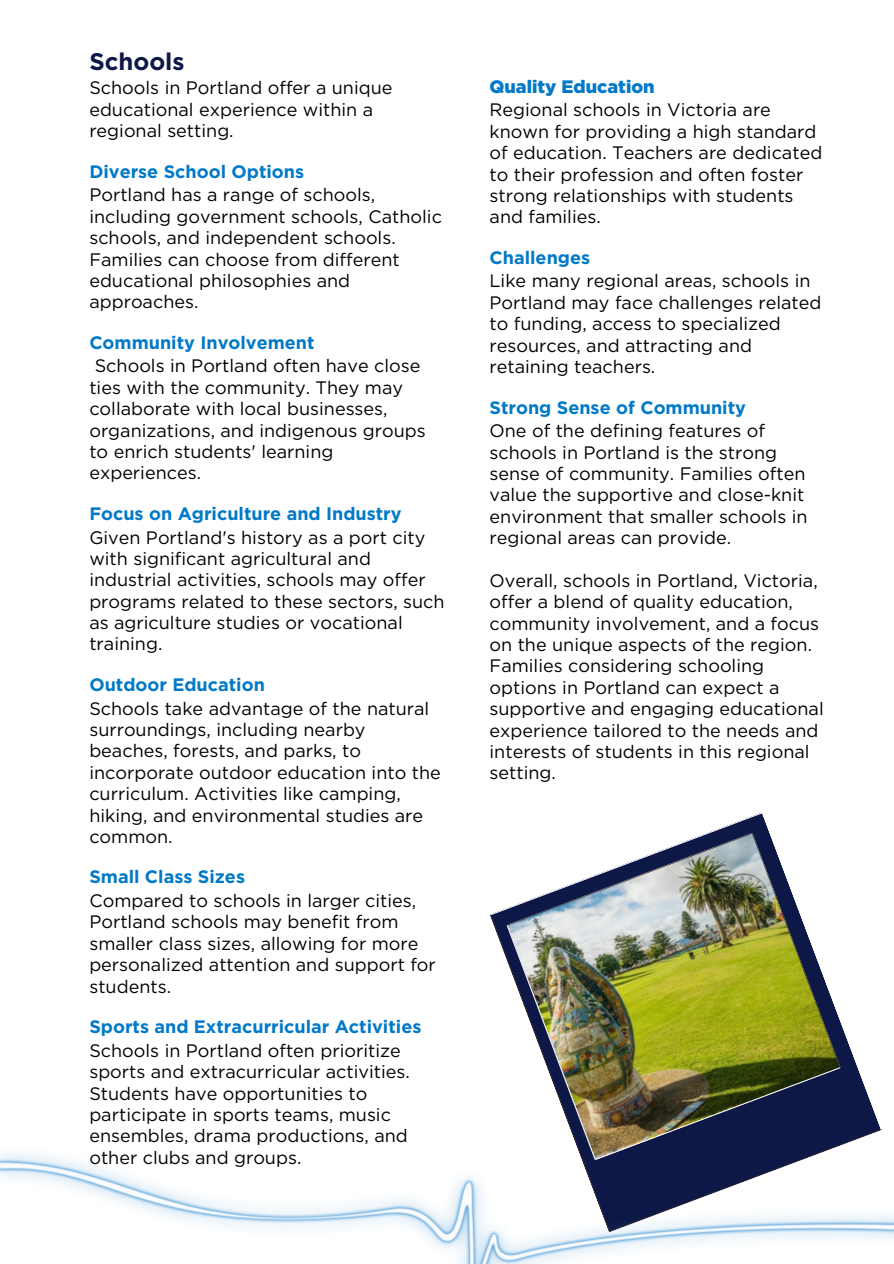
<style>
.page{position:relative;width:894px;height:1264px;background:#fff}
.page>*{position:absolute;margin:0;border:0;box-sizing:border-box;transform-origin:0 0}
.t1{font:700 24px "Gotham";color:#0d1846}
.t2{font:18px/21.3px "Gotham";color:#000}
.t3{font:700 18px/23.7px "Gotham";color:#0079c8}
.s1{font-weight:700;color:#0079c8}
.s2{font-weight:400;color:#000}
.s3{font-weight:900;color:#0079c8}
</style>
<div class="page">
<img style="left:490px;top:812px;width:392px;height:324px">
<img style="left:0;top:1136px;width:893px;height:127px">
<h1 class="t1" style="left:89px;top:50px;width:97px">Schools</h1>
<h1 class="t2" style="left:89px;top:77px;width:304px">Schools in Portland offer a unique educational experience within a regional setting.</h1>
<h1 class="t2" style="left:89px;top:159px;width:287px;line-height:23.7px"><span class="s1">Diverse School Options<br></span>Portland has a range of schools,</h1>
<h1 class="t2" style="left:89px;top:206px;width:354px">including government schools, Catholic schools, and independent schools.<br>Families can choose from different educational philosophies and approaches.</h1>
<h1 class="t2" style="left:95px;top:330px;width:327px;line-height:23.7px;text-indent:-5px"><span class="s1">Community Involvement<br></span>Schools in Portland often have close</h1>
<h1 class="t2" style="left:89px;top:377px;width:338px">ties with the community. They may collaborate with local businesses, organizations, and indigenous groups to enrich students' learning experiences.</h1>
<h1 class="t2" style="left:89px;top:501px;width:337px;line-height:23.7px"><span class="s1">Focus on Agriculture and Industry<br></span>Given Portland's history as a port city</h1>
<h1 class="t2" style="left:89px;top:548px;width:356px">with significant agricultural and industrial activities, schools may offer programs related to these sectors, such as agriculture studies or vocational training.</h1>
<h1 class="t2" style="left:89px;top:672px;width:341px;line-height:23.7px"><span class="s1">Outdoor Education<br></span>Schools take advantage of the natural</h1>
<h1 class="t2" style="left:89px;top:718px;width:353px">surroundings, including nearby beaches, forests, and parks, to incorporate outdoor education into the curriculum. Activities like camping, hiking, and environmental studies are common.</h1>
<p class="t2" style="left:89px;top:865px;width:328px;line-height:23.7px"><span class="s1">Small Class Sizes<br></span>Compared to schools in larger cities,</p>
<p class="t2" style="left:89px;top:911px;width:348px">Portland schools may benefit from smaller class sizes, allowing for more personalized attention and support for students.</p>
<p class="t3" style="left:89px;top:1015px;width:333px">Sports and Extracurricular Activities<br><span class="s2">Schools in Portland often prioritize</span></p>
<p class="t2" style="left:89px;top:1061px;width:322px">sports and extracurricular activities.<br>Students have opportunities to participate in sports teams, music ensembles, drama productions, and other clubs and groups.</p>
<h1 class="t2" style="left:489px;top:74px;width:283px;line-height:23.7px"><span class="s3">Quality Education<br></span>Regional schools in Victoria are</h1>
<h1 class="t2" style="left:489px;top:121px;width:334px">known for providing a high standard of education. Teachers are dedicated to their profession and often foster strong relationships with students and families.</h1>
<h1 class="t2" style="left:489px;top:245px;width:322px;line-height:23.7px"><span class="s1">Challenges<br></span>Like many regional areas, schools in</h1>
<h1 class="t2" style="left:489px;top:292px;width:333px">Portland may face challenges related to funding, access to specialized resources, and attracting and retaining teachers.</h1>
<h1 class="t2" style="left:489px;top:395px;width:277px;line-height:23.7px"><span class="s1">Strong Sense of Community<br></span>One of the defining features of</h1>
<h1 class="t2" style="left:489px;top:441px;width:319px">schools in Portland is the strong sense of community. Families often value the supportive and close-knit environment that smaller schools in regional areas can provide.</h1>
<h1 class="t2" style="left:489px;top:569px;width:335px">Overall, schools in Portland, Victoria, offer a blend of quality education, community involvement, and a focus on the unique aspects of the region.<br>Families considering schooling options in Portland can expect a supportive and engaging educational experience tailored to the needs and interests of students in this regional setting.</h1>
</div>
